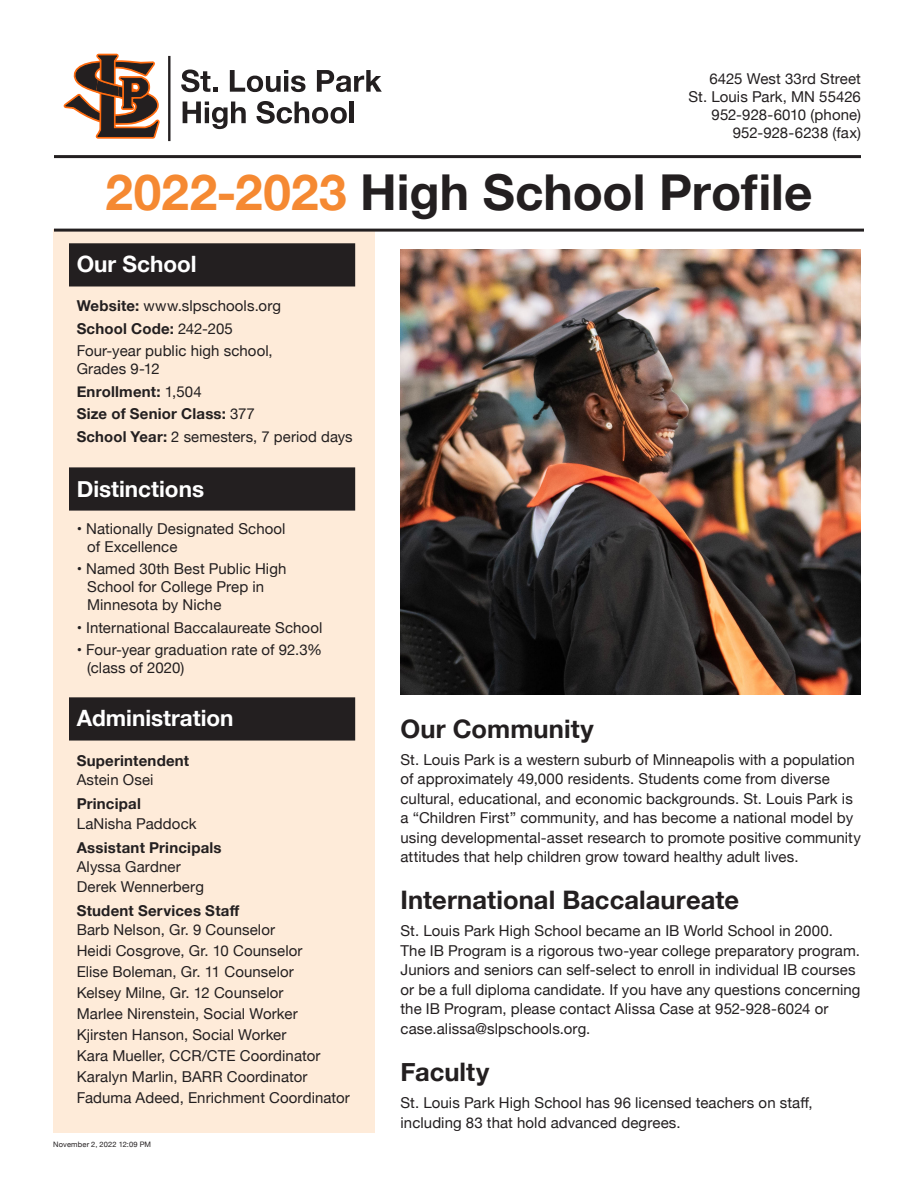
<style>
.page{position:relative;width:918px;height:1188px;background:#fff}
.page>*{position:absolute;margin:0;border:0;box-sizing:border-box;transform-origin:0 0}
.t1{font:700 49.5px "Helvetica Neue";color:#231f20}
.t2{font:700 25.5px "Helvetica Neue";letter-spacing:.005em;color:#231f20}
.t3{font:700 22.5px "Helvetica Neue";color:#fff}
.t4{font:15px/19.5px "Helvetica Neue";letter-spacing:.005em;color:#231f20}
.t5{font:700 15px/19.5px "Helvetica Neue";letter-spacing:.015em;color:#231f20}
.t6{font:7.5px "Helvetica Neue";letter-spacing:.02em;color:#231f20}
.s1{color:#f58932}
.s2{font-weight:700}
.s3{font-weight:400}
</style>
<div class="page">
<svg style="left:181px;top:70px;width:36px;height:22px"></svg>
<svg style="left:230px;top:70px;width:75px;height:22px"></svg>
<svg style="left:317px;top:70px;width:65px;height:22px"></svg>
<svg style="left:183px;top:102px;width:63px;height:27px"></svg>
<svg style="left:256px;top:101px;width:91px;height:23px"></svg>
<hr style="left:350px;top:102px;width:4px;height:21px;background:#231f20">
<hr style="left:168px;top:56px;width:3px;height:85px;background:#231f20">
<svg style="left:63px;top:53px;width:97px;height:86px"></svg>
<div style="left:53px;top:229px;width:321px;height:903px;background:#feebd9"></div>
<div style="left:70px;top:244px;width:284px;height:42px;background:#231f20"></div>
<div style="left:69px;top:243px;width:286px;height:43px;border:2px solid #231f20"></div>
<div style="left:70px;top:698px;width:284px;height:42px;background:#231f20"></div>
<div style="left:69px;top:697px;width:286px;height:44px;border:2px solid #231f20"></div>
<div style="left:70px;top:468px;width:284px;height:42px;background:#231f20"></div>
<div style="left:69px;top:467px;width:286px;height:44px;border:2px solid #231f20"></div>
<hr style="left:54px;top:155px;width:807px;height:3px;background:#231f20">
<hr style="left:54px;top:229px;width:810px;height:3px;background:#231f20">
<img style="left:400px;top:249px;width:461px;height:446px">
<p class="t4" style="left:709px;top:69px;width:153px">6425 West 33rd Street</p>
<p class="t4" style="left:688px;top:87px;width:174px">St. Louis Park, MN 55426</p>
<p class="t4" style="left:712px;top:105px;width:151px">952-928-6010 (phone)</p>
<p class="t4" style="left:733px;top:123px;width:130px">952-928-6238 (fax)</p>
<p class="t1" style="left:106px;top:154px;width:708px"><span class="s1">2022-2023</span> High School Profile</p>
<p class="t3" style="left:77px;top:247px;width:122px">Our School</p>
<p class="t4" style="left:77px;top:297px;width:206px"><span class="s2">Website:</span> www.slpschools.org</p>
<p class="t5" style="left:77px;top:319px;width:158px">School Code: <span class="s3">242-205</span></p>
<p class="t4" style="left:77px;top:343px;width:198px;line-height:18px">Four-year public high school,<br>Grades 9-12</p>
<p class="t5" style="left:77px;top:382px;width:127px">Enrollment: <span class="s3">1,504</span></p>
<p class="t5" style="left:77px;top:404px;width:180px">Size of Senior Class: <span class="s3">377</span></p>
<p class="t4" style="left:77px;top:427px;width:278px"><span class="s2">School Year:</span> 2 semesters, 7 period days</p>
<p class="t3" style="left:77px;top:471px;width:129px">Distinctions</p>
<p class="t4" style="left:87px;top:520px;width:200px;line-height:18px;text-indent:-10px">• Nationally Designated School of Excellence</p>
<p class="t4" style="left:87px;top:561px;width:201px;line-height:18px;text-indent:-10px">• Named 30th Best Public High<br>School for College Prep in<br>Minnesota by Niche</p>
<p class="t4" style="left:77px;top:619px;width:247px">• International Baccalaureate School</p>
<p class="t4" style="left:87px;top:642px;width:237px;line-height:18px;text-indent:-10px">• Four-year graduation rate of 92.3% (class of 2020)</p>
<p class="t3" style="left:77px;top:701px;width:158px">Administration</p>
<p class="t5" style="left:77px;top:751px;width:114px">Superintendent<br><span class="s3">Astein Osei</span></p>
<p class="t4" style="left:77px;top:795px;width:121px"><span class="s2">Principal<br></span>LaNisha Paddock</p>
<p class="t4" style="left:77px;top:838px;width:146px"><span class="s2">Assistant Principals<br></span>Alyssa Gardner<br>Derek Wennerberg</p>
<p class="t4" style="left:77px;top:901px;width:200px"><span class="s2">Student Services Staff<br></span>Barb Nelson, Gr. 9 Counselor</p>
<p class="t4" style="left:77px;top:941px;width:275px;line-height:21px">Heidi Cosgrove, Gr. 10 Counselor<br>Elise Boleman, Gr. 11 Counselor<br>Kelsey Milne, Gr. 12 Counselor<br>Marlee Nirenstein, Social Worker Kjirsten Hanson, Social Worker<br>Kara Mueller, CCR/CTE Coordinator Karalyn Marlin, BARR Coordinator Faduma Adeed, Enrichment Coordinator</p>
<p class="t6" style="left:53px;top:1138px;width:99px">November 2, 2022 12:09 PM</p>
<p class="t2" style="left:400px;top:709px;width:195px">Our Community</p>
<p class="t4" style="left:400px;top:751px;width:462px">St. Louis Park is a western suburb of Minneapolis with a population of approximately 49,000 residents. Students come from diverse cultural, educational, and economic backgrounds. St. Louis Park is a “Children First” community, and has become a national model by using developmental-asset research to promote positive community attitudes that help children grow toward healthy adult lives.</p>
<p class="t2" style="left:400px;top:880px;width:340px">International Baccalaureate</p>
<p class="t4" style="left:400px;top:922px;width:462px">St. Louis Park High School became an IB World School in 2000.<br>The IB Program is a rigorous two-year college preparatory program.<br>Juniors and seniors can self-select to enroll in individual IB courses or be a full diploma candidate. If you have any questions concerning the IB Program, please contact Alissa Case at 952-928-6024 or case.alissa@slpschools.org.</p>
<p class="t2" style="left:400px;top:1052px;width:90px">Faculty</p>
<p class="t4" style="left:400px;top:1094px;width:414px">St. Louis Park High School has 96 licensed teachers on staff, including 83 that hold advanced degrees.</p>
</div>
